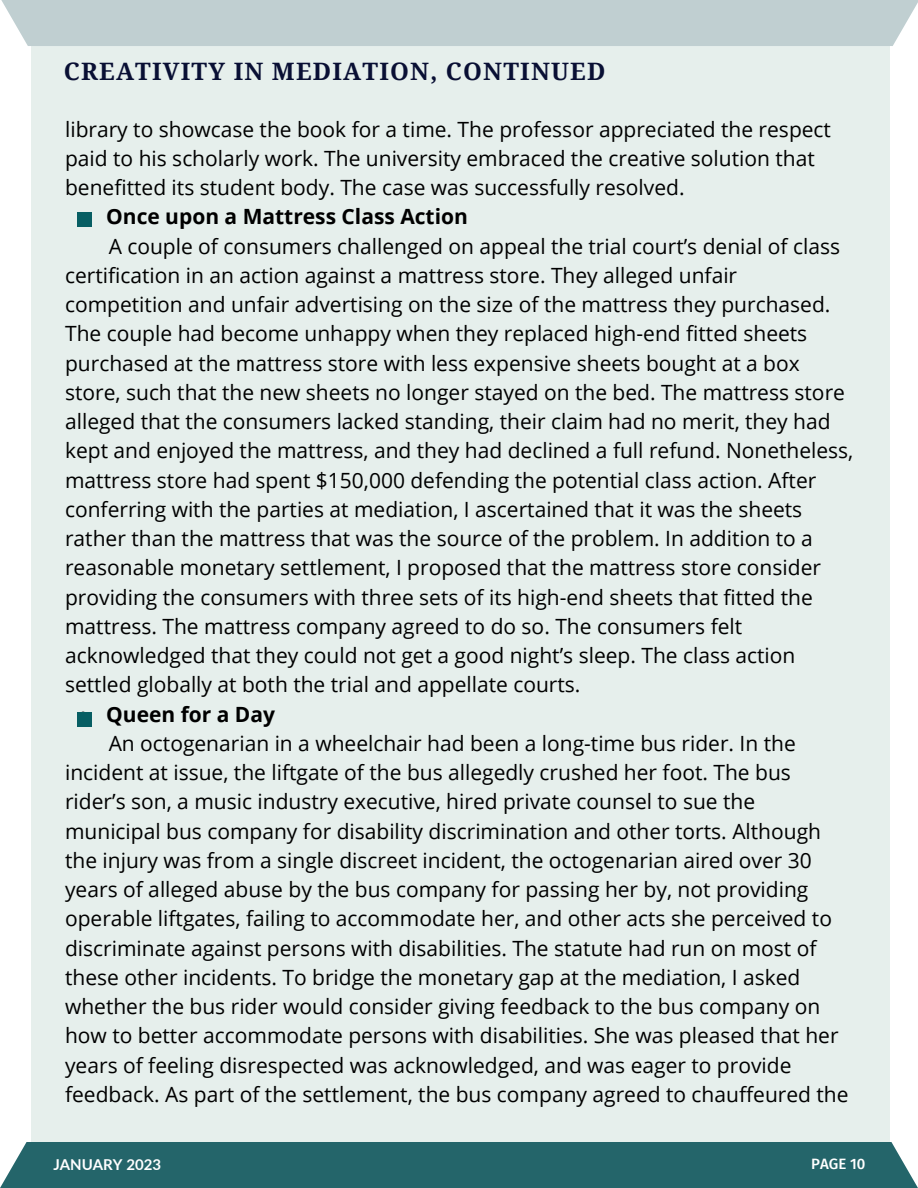
<style>
.page{position:relative;width:918px;height:1188px;background:#fff}
.page>*{position:absolute;margin:0;border:0;box-sizing:border-box;transform-origin:0 0}
.t1{font:700 24px "Droid Serif";letter-spacing:.05em;color:#090f34}
.t2{font:21px/29.2px "Open Sans";color:#000}
.t3{font:700 21px "Open Sans";color:#000}
.t4{font:700 15px "Lato";color:#fff}
.t5{font:500 15px "Fira Sans";color:#fff}
</style>
<div class="page">
<div style="left:31px;top:26px;width:859px;height:1162px;background:#e6efec"></div>
<div style="left:0;top:1142px;width:918px;height:46px;background:#24656a"></div>
<div style="left:1px;top:0;width:917px;height:46px;background:#c0cfd1"></div>
<div style="left:78px;top:213px;width:14px;height:14px;background:#075e63"></div>
<div style="left:78px;top:712px;width:14px;height:14px;background:#075e63"></div>
<p class="t1" style="left:64px;top:57px;width:543px">CREATIVITY IN MEDIATION, CONTINUED</p>
<p class="t2" style="left:65px;top:114px;width:767px">library to showcase the book for a time. The professor appreciated the respect paid to his scholarly work. The university embraced the creative solution that benefitted its student body. The case was successfully resolved.</p>
<p class="t2" style="left:65px;top:231px;width:790px;text-indent:44px">A couple of consumers challenged on appeal the trial court’s denial of class certification in an action against a mattress store. They alleged unfair competition and unfair advertising on the size of the mattress they purchased.<br>The couple had become unhappy when they replaced high-end fitted sheets purchased at the mattress store with less expensive sheets bought at a box store, such that the new sheets no longer stayed on the bed. The mattress store alleged that the consumers lacked standing, their claim had no merit, they had kept and enjoyed the mattress, and they had declined a full refund. Nonetheless, mattress store had spent $150,000 defending the potential class action. After conferring with the parties at mediation, I ascertained that it was the sheets rather than the mattress that was the source of the problem. In addition to a reasonable monetary settlement, I proposed that the mattress store consider providing the consumers with three sets of its high-end sheets that fitted the mattress. The mattress company agreed to do so. The consumers felt acknowledged that they could not get a good night’s sleep. The class action settled globally at both the trial and appellate courts.</p>
<p class="t2" style="left:65px;top:728px;width:785px;text-indent:44px">An octogenarian in a wheelchair had been a long-time bus rider. In the incident at issue, the liftgate of the bus allegedly crushed her foot. The bus rider’s son, a music industry executive, hired private counsel to sue the municipal bus company for disability discrimination and other torts. Although the injury was from a single discreet incident, the octogenarian aired over 30 years of alleged abuse by the bus company for passing her by, not providing operable liftgates, failing to accommodate her, and other acts she perceived to discriminate against persons with disabilities. The statute had run on most of these other incidents. To bridge the monetary gap at the mediation, I asked whether the bus rider would consider giving feedback to the bus company on how to better accommodate persons with disabilities. She was pleased that her years of feeling disrespected was acknowledged, and was eager to provide feedback. As part of the settlement, the bus company agreed to chauffeured the</p>
<p class="t3" style="left:106px;top:202px;width:363px">Once upon a Mattress Class Action</p>
<p class="t3" style="left:106px;top:699px;width:170px">Queen for a Day</p>
<p class="t4" style="left:53px;top:1155px;width:109px">JANUARY 2023</p>
<p class="t5" style="left:811px;top:1155px;width:56px">PAGE 10</p>
</div>
